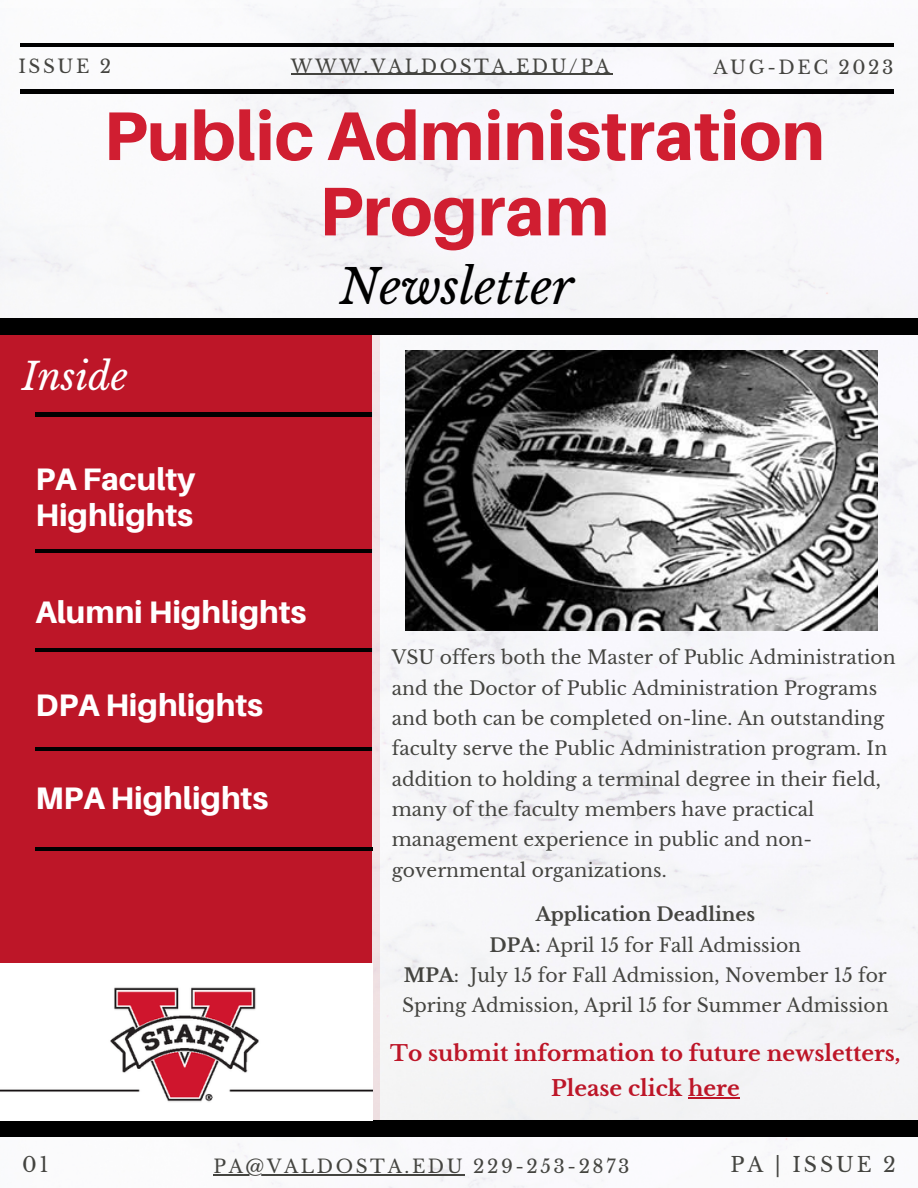
<style>
.page{position:relative;width:918px;height:1188px;background:#fff}
.page>*{position:absolute;margin:0;border:0;box-sizing:border-box;transform-origin:0 0}
.t1{font:800 69px/75.3px "Aileron";color:#d01e31;text-align:center}
.t2{font:italic 47.4px "Libre Baskerville";color:#000}
.t3{font:italic 37.5px "Libre Baskerville";color:#fff}
.t4{font:800 31.2px/35.2px "Aileron";color:#fff}
.t5{font:700 21.6px/34.8px "Libre Baskerville";color:#bd1628;text-align:center}
.t6{font:20.55px "Libre Baskerville";letter-spacing:.14em;color:#444440}
.t7{font:18.75px/30.3px "Libre Baskerville";color:#444440}
.t8{font:700 18.75px "Libre Baskerville";color:#444440}
.t9{font:18.45px "Libre Baskerville";letter-spacing:.14em;color:#444440}
.s1{font-weight:700}
</style>
<div class="page">
<div style="left:0;top:332px;width:379px;height:801px;background:#bd1628"></div>
<hr style="left:35px;top:549px;width:338px;height:4px;background:#000">
<hr style="left:35px;top:747px;width:338px;height:3px;background:#000">
<hr style="left:35px;top:648px;width:338px;height:4px;background:#000">
<hr style="left:35px;top:413px;width:338px;height:3px;background:#000">
<img style="left:0;top:9px;width:909px;height:308px">
<hr style="left:20px;top:90px;width:874px;height:3px;background:#000">
<hr style="left:20px;top:44px;width:874px;height:3px;background:#000">
<div style="left:0;top:318px;width:918px;height:16px;background:#000"></div>
<div style="left:373px;top:335px;width:545px;height:786px;background:#f6f6f9"></div>
<img style="left:405px;top:350px;width:473px;height:280px">
<img style="left:0;top:1136px;width:918px;height:52px">
<div style="left:0;top:1121px;width:918px;height:15px;background:#000"></div>
<img style="left:0;top:964px;width:372px;height:156px">
<hr style="left:35px;top:847px;width:338px;height:4px;background:#000">
<hr style="left:291px;top:74px;width:321px;height:1px;background:#444440">
<hr style="left:213px;top:1174px;width:252px;height:1px;background:#444440">
<hr style="left:688px;top:1097px;width:52px;height:1px;background:#bd1628">
<p class="t9" style="left:18px;top:55px;width:94px">ISSUE 2</p>
<p class="t9" style="left:714px;top:56px;width:182px">AUG-DEC 2023</p>
<h4 class="t9" style="left:291px;top:55px;width:321px">WWW.VALDOSTA.EDU/PA</h4>
<h1 class="t1" style="left:103px;top:97px;width:723px">Public Administration<br>Program</h1>
<h2 class="t2" style="left:339px;top:258px;width:236px">Newsletter</h2>
<p class="t3" style="left:22px;top:354px;width:107px">Inside</p>
<p class="t4" style="left:35px;top:461px;width:162px">PA Faculty<br>Highlights</p>
<p class="t4" style="left:35px;top:594px;width:273px">Alumni Highlights</p>
<p class="t4" style="left:35px;top:687px;width:229px">DPA Highlights</p>
<p class="t4" style="left:35px;top:780px;width:234px">MPA Highlights</p>
<p class="t7" style="left:392px;top:643px;width:505px">VSU offers both the Master of Public Administration and the Doctor of Public Administration Programs and both can be completed on-line. An outstanding faculty serve the Public Administration program. In addition to holding a terminal degree in their field, many of the faculty members have practical management experience in public and non&shy;governmental organizations.</p>
<h4 class="t8" style="left:536px;top:903px;width:221px">Application Deadlines</h4>
<h4 class="t7" style="left:490px;top:930px;width:313px"><span class="s1">DPA</span>: April 15 for Fall Admission</h4>
<p class="t7" style="left:402px;top:960px;width:488px"><span class="s1">MPA</span>: July 15 for Fall Admission, November 15 for<br>Spring Admission, April 15 for Summer Admission</p>
<p class="t5" style="left:390px;top:1036px;width:512px">To submit information to future newsletters,<br>Please click here</p>
<p class="t6" style="left:22px;top:1153px;width:28px">01</p>
<h4 class="t6" style="left:730px;top:1153px;width:167px">PA | ISSUE 2</h4>
<p class="t9" style="left:213px;top:1155px;width:418px">PA@VALDOSTA.EDU 229-253-2873</p>
</div>
